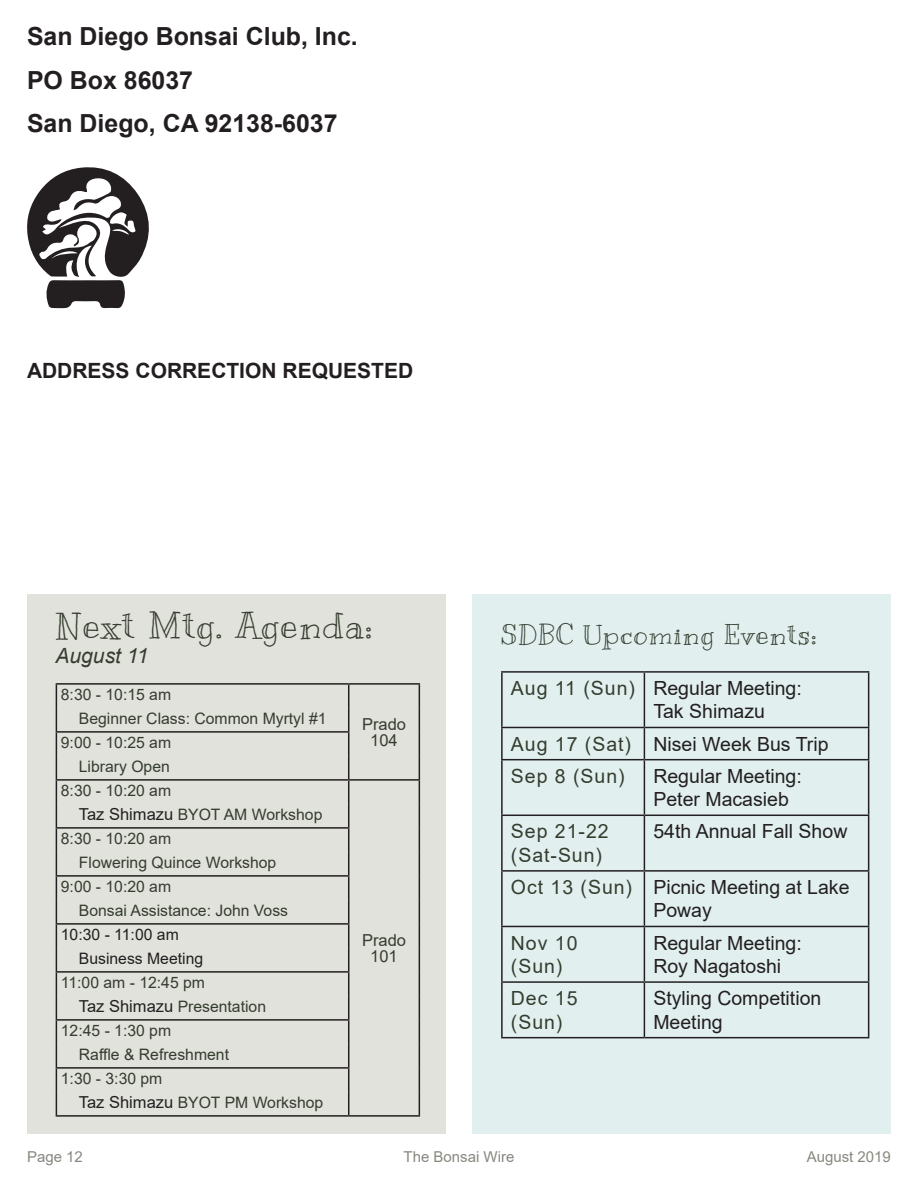
<style>
.page{position:relative;width:918px;height:1188px;background:#fff}
.page>*{position:absolute;margin:0;border:0;box-sizing:border-box;transform-origin:0 0}
.Article_Header{font:36px "Kranky";letter-spacing:.05em;color:#353d2f}
.Article_Header-2{font:27px "Kranky";letter-spacing:.05em;color:#353d2f}
.Normal_Body_Text{font:700 24.9px "Arial";color:#231f20}
.Normal_Body_Text-2{font:700 21px "Arial";color:#231f20}
.Breaker_Title_Drk_Gr{font:italic 21px "Arial";color:#353d2f}
.Breaker_Title_Drk_Gr-2{font:19.5px/23.4px "Arial";color:#231f20}
.Breaker_Title_Drk_Gr-3{font:19.5px/23.4px "Arial";letter-spacing:.05em;color:#353d2f}
.Breaker_Title_Drk_Gr-4{font:16.5px/16.5px "Arial";color:#353d2f;text-align:center}
.Breaker_Title_Drk_Gr-5{font:15.75px "Arial";color:#353d2f}
.Breaker_Title_Drk_Gr-6{font:15.75px "Arial";color:#231f20}
.t1{font:15px "Arial";color:#86897f}
.s1{font-size:16.5px;color:#231f20}
</style>
<div class="page">
<div style="left:27px;top:594px;width:419px;height:540px;background:#e1e2dc"></div>
<svg style="left:27px;top:167px;width:122px;height:141px"></svg>
<div style="left:472px;top:594px;width:419px;height:540px;background:#e1efef"></div>
<hr style="left:501px;top:671px;width:143px;height:2px;background:#231f20">
<hr style="left:501px;top:673px;width:2px;height:54px;background:#231f20">
<hr style="left:644px;top:671px;width:225px;height:2px;background:#231f20">
<hr style="left:644px;top:673px;width:1px;height:54px;background:#231f20">
<hr style="left:868px;top:673px;width:1px;height:54px;background:#231f20">
<hr style="left:501px;top:727px;width:143px;height:1px;background:#231f20">
<hr style="left:501px;top:728px;width:2px;height:31px;background:#231f20">
<hr style="left:644px;top:727px;width:225px;height:1px;background:#231f20">
<hr style="left:644px;top:728px;width:1px;height:31px;background:#231f20">
<hr style="left:868px;top:728px;width:1px;height:31px;background:#231f20">
<hr style="left:501px;top:759px;width:143px;height:1px;background:#231f20">
<hr style="left:501px;top:760px;width:2px;height:55px;background:#231f20">
<hr style="left:644px;top:759px;width:225px;height:1px;background:#231f20">
<hr style="left:644px;top:760px;width:1px;height:55px;background:#231f20">
<hr style="left:868px;top:760px;width:1px;height:55px;background:#231f20">
<hr style="left:501px;top:815px;width:143px;height:1px;background:#231f20">
<hr style="left:501px;top:816px;width:2px;height:54px;background:#231f20">
<hr style="left:644px;top:815px;width:225px;height:1px;background:#231f20">
<hr style="left:644px;top:816px;width:1px;height:54px;background:#231f20">
<hr style="left:868px;top:816px;width:1px;height:54px;background:#231f20">
<hr style="left:501px;top:870px;width:143px;height:2px;background:#231f20">
<hr style="left:501px;top:872px;width:2px;height:54px;background:#231f20">
<hr style="left:644px;top:870px;width:225px;height:2px;background:#231f20">
<hr style="left:644px;top:872px;width:1px;height:54px;background:#231f20">
<hr style="left:868px;top:872px;width:1px;height:54px;background:#231f20">
<hr style="left:501px;top:926px;width:143px;height:1px;background:#231f20">
<hr style="left:501px;top:927px;width:2px;height:54px;background:#231f20">
<hr style="left:644px;top:926px;width:225px;height:1px;background:#231f20">
<hr style="left:644px;top:927px;width:1px;height:54px;background:#231f20">
<hr style="left:868px;top:927px;width:1px;height:54px;background:#231f20">
<hr style="left:501px;top:981px;width:143px;height:2px;background:#231f20">
<hr style="left:501px;top:983px;width:2px;height:54px;background:#231f20">
<hr style="left:644px;top:981px;width:225px;height:2px;background:#231f20">
<hr style="left:644px;top:983px;width:1px;height:54px;background:#231f20">
<hr style="left:868px;top:983px;width:1px;height:54px;background:#231f20">
<hr style="left:501px;top:1037px;width:143px;height:1px;background:#231f20">
<hr style="left:644px;top:1037px;width:225px;height:1px;background:#231f20">
<hr style="left:349px;top:779px;width:71px;height:2px;background:#231f20">
<hr style="left:349px;top:683px;width:71px;height:2px;background:#231f20">
<svg style="left:419px;top:685px;width:1px;height:430px"></svg>
<hr style="left:349px;top:1115px;width:71px;height:2px;background:#231f20">
<hr style="left:56px;top:923px;width:293px;height:2px;background:#231f20">
<hr style="left:56px;top:1019px;width:293px;height:2px;background:#231f20">
<hr style="left:56px;top:971px;width:293px;height:2px;background:#231f20">
<hr style="left:56px;top:683px;width:293px;height:2px;background:#231f20">
<hr style="left:56px;top:1067px;width:293px;height:2px;background:#231f20">
<hr style="left:56px;top:731px;width:293px;height:2px;background:#231f20">
<hr style="left:56px;top:779px;width:293px;height:2px;background:#231f20">
<hr style="left:56px;top:1115px;width:293px;height:2px;background:#231f20">
<hr style="left:56px;top:827px;width:293px;height:2px;background:#231f20">
<svg style="left:56px;top:685px;width:1px;height:430px"></svg>
<svg style="left:348px;top:685px;width:1px;height:430px"></svg>
<hr style="left:56px;top:875px;width:293px;height:2px;background:#231f20">
<p class="Normal_Body_Text" style="left:27px;top:19px;width:332px">San Diego Bonsai Club, Inc.</p>
<p class="Normal_Body_Text" style="left:27px;top:62px;width:168px">PO Box 86037</p>
<p class="Normal_Body_Text" style="left:27px;top:106px;width:312px">San Diego, CA 92138-6037</p>
<p class="Normal_Body_Text-2" style="left:27px;top:356px;width:388px">ADDRESS CORRECTION REQUESTED</p>
<p class="Article_Header" style="left:56px;top:604px;width:318px">Next Mtg. Agenda:</p>
<p class="Breaker_Title_Drk_Gr" style="left:56px;top:642px;width:95px">August 11</p>
<p class="Breaker_Title_Drk_Gr-5" style="left:61px;top:683px;width:112px">8:30 - 10:15 am</p>
<p class="Breaker_Title_Drk_Gr-5" style="left:79px;top:707px;width:249px">Beginner Class: Common Myrtyl #1</p>
<p class="Breaker_Title_Drk_Gr-5" style="left:61px;top:731px;width:112px">9:00 - 10:25 am</p>
<p class="Breaker_Title_Drk_Gr-5" style="left:79px;top:755px;width:93px">Library Open</p>
<p class="Breaker_Title_Drk_Gr-5" style="left:61px;top:779px;width:112px">8:30 - 10:20 am</p>
<p class="Breaker_Title_Drk_Gr-5" style="left:79px;top:804px;width:245px"><span class="s1">Taz Shimazu</span> BYOT AM Workshop</p>
<p class="Breaker_Title_Drk_Gr-5" style="left:61px;top:827px;width:112px">8:30 - 10:20 am</p>
<p class="Breaker_Title_Drk_Gr-5" style="left:79px;top:851px;width:199px">Flowering Quince Workshop</p>
<p class="Breaker_Title_Drk_Gr-5" style="left:61px;top:875px;width:112px">9:00 - 10:20 am</p>
<p class="Breaker_Title_Drk_Gr-5" style="left:79px;top:899px;width:211px">Bonsai Assistance: John Voss</p>
<p class="Breaker_Title_Drk_Gr-6" style="left:61px;top:923px;width:119px">10:30 - 11:00 am</p>
<p class="Breaker_Title_Drk_Gr-6" style="left:79px;top:947px;width:126px">Business Meeting</p>
<p class="Breaker_Title_Drk_Gr-5" style="left:61px;top:971px;width:146px">11:00 am - 12:45 pm</p>
<p class="Breaker_Title_Drk_Gr-5" style="left:79px;top:996px;width:189px"><span class="s1">Taz Shimazu</span> Presentation</p>
<p class="Breaker_Title_Drk_Gr-5" style="left:61px;top:1019px;width:112px">12:45 - 1:30 pm</p>
<p class="Breaker_Title_Drk_Gr-5" style="left:79px;top:1043px;width:152px">Raffle &amp; Refreshment</p>
<p class="Breaker_Title_Drk_Gr-5" style="left:61px;top:1067px;width:103px">1:30 - 3:30 pm</p>
<p class="Breaker_Title_Drk_Gr-5" style="left:79px;top:1092px;width:246px"><span class="s1">Taz Shimazu</span> BYOT PM Workshop</p>
<p class="Breaker_Title_Drk_Gr-4" style="left:362px;top:716px;width:46px">Prado<br>104</p>
<p class="Breaker_Title_Drk_Gr-4" style="left:362px;top:932px;width:46px">Prado<br>101</p>
<p class="Article_Header-2" style="left:501px;top:618px;width:317px">SDBC Upcoming Events:</p>
<p class="Breaker_Title_Drk_Gr-3" style="left:511px;top:676px;width:126px">Aug 11 (Sun)</p>
<p class="Breaker_Title_Drk_Gr-2" style="left:653px;top:676px;width:150px">Regular Meeting:</p>
<p class="Breaker_Title_Drk_Gr-2" style="left:653px;top:700px;width:113px">Tak Shimazu</p>
<p class="Breaker_Title_Drk_Gr-3" style="left:511px;top:732px;width:122px">Aug 17 (Sat)</p>
<p class="Breaker_Title_Drk_Gr-2" style="left:653px;top:732px;width:177px">Nisei Week Bus Trip</p>
<p class="Breaker_Title_Drk_Gr-3" style="left:511px;top:764px;width:115px">Sep 8 (Sun)</p>
<p class="Breaker_Title_Drk_Gr-2" style="left:653px;top:764px;width:150px">Regular Meeting:</p>
<p class="Breaker_Title_Drk_Gr-2" style="left:653px;top:788px;width:137px">Peter Macasieb</p>
<p class="Breaker_Title_Drk_Gr-3" style="left:511px;top:820px;width:99px">Sep 21-22 (Sat-Sun)</p>
<p class="Breaker_Title_Drk_Gr-2" style="left:653px;top:820px;width:196px">54th Annual Fall Show</p>
<p class="Breaker_Title_Drk_Gr-3" style="left:511px;top:875px;width:123px">Oct 13 (Sun)</p>
<p class="Breaker_Title_Drk_Gr-2" style="left:653px;top:875px;width:198px">Picnic Meeting at Lake<br>Poway</p>
<p class="Breaker_Title_Drk_Gr-3" style="left:511px;top:931px;width:68px">Nov 10 (Sun)</p>
<p class="Breaker_Title_Drk_Gr-2" style="left:653px;top:931px;width:150px">Regular Meeting:</p>
<p class="Breaker_Title_Drk_Gr-2" style="left:653px;top:954px;width:129px">Roy Nagatoshi</p>
<p class="Breaker_Title_Drk_Gr-3" style="left:511px;top:987px;width:68px">Dec 15 (Sun)</p>
<p class="Breaker_Title_Drk_Gr-2" style="left:653px;top:987px;width:169px">Styling Competition<br>Meeting</p>
<p class="t1" style="left:27px;top:1146px;width:57px">Page 12</p>
<p class="t1" style="left:404px;top:1146px;width:112px">The Bonsai Wire</p>
<p class="t1" style="left:807px;top:1146px;width:86px">August 2019</p>
</div>
